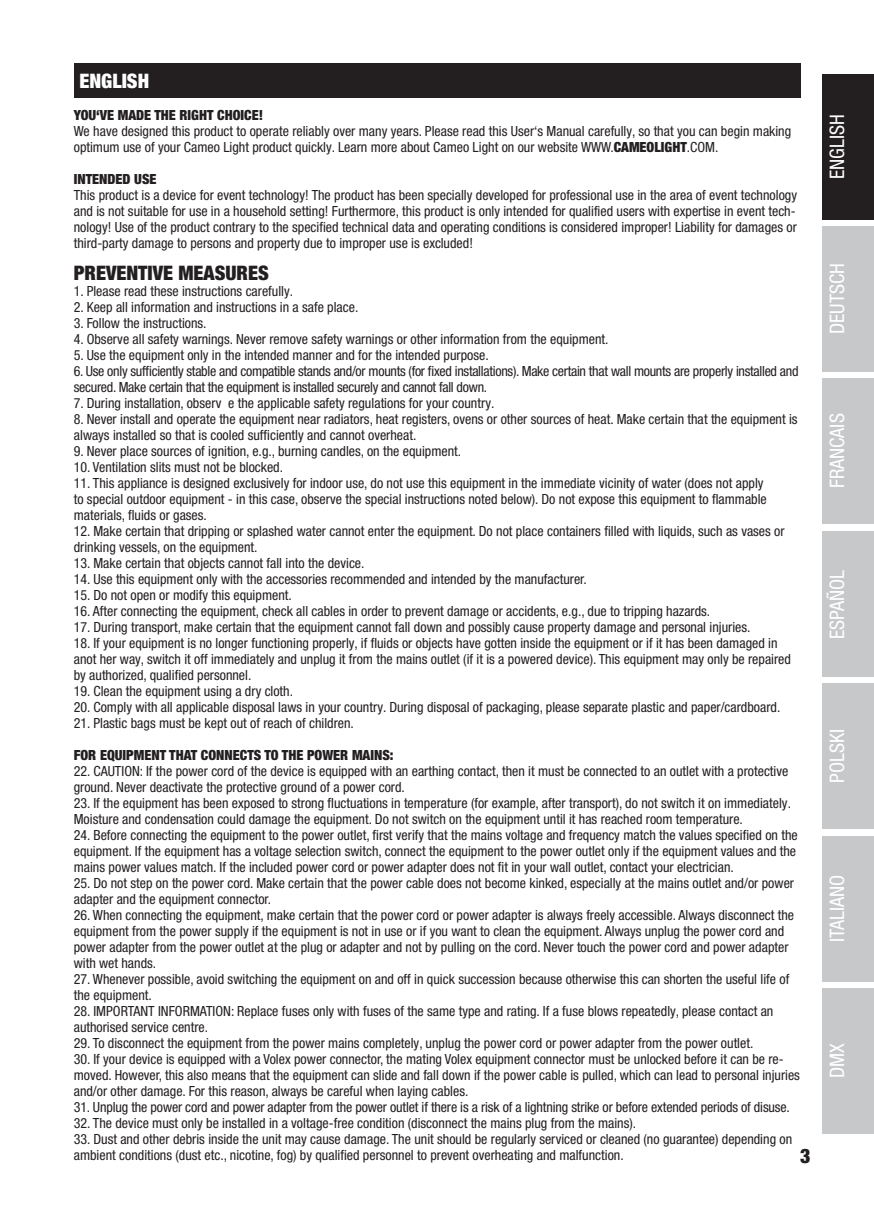
<style>
.page{position:relative;width:874px;height:1225px;background:#fff}
.page>*{position:absolute;margin:0;border:0;box-sizing:border-box;transform-origin:0 0}
.t1{font:condensed 20px "Helvetica Neue LT Std";color:#fff}
.t2{font:900 condensed 20px "Helvetica Neue LT Pro";color:#231f20}
.t3{font:900 condensed 20px "Helvetica Neue LT Pro";color:#fff}
.t4{font:900 condensed 20px "Helvetica Neue LT Std";color:#231f20}
.t5{font:condensed 14px/16px "Helvetica Neue LT Pro";color:#231f20}
.t6{font:condensed 14px/16px "Helvetica Neue LT Pro";letter-spacing:-.02em;color:#231f20}
.t7{font:900 condensed 14px "Helvetica Neue LT Pro";color:#231f20}
.s1{font-weight:900}
</style>
<div class="page">
<div style="left:821px;top:988px;width:52px;height:146px;background:#c7c8ca"></div>
<div style="left:821px;top:74px;width:52px;height:145px;background:#231f20"></div>
<div style="left:821px;top:226px;width:52px;height:145px;background:#c7c8ca"></div>
<div style="left:821px;top:378px;width:52px;height:146px;background:#c7c8ca"></div>
<div style="left:821px;top:531px;width:52px;height:146px;background:#c7c8ca"></div>
<div style="left:821px;top:683px;width:52px;height:146px;background:#c7c8ca"></div>
<div style="left:821px;top:836px;width:52px;height:145px;background:#c7c8ca"></div>
<div style="left:74px;top:63px;width:725px;height:35px;background:#231f20"></div>
<h1 class="t3" style="left:79px;top:69px;width:71px">ENGLISH</h1>
<p class="t7" style="left:74px;top:107px;width:191px">YOU‘VE MADE THE RIGHT CHOICE!</p>
<p class="t5" style="left:74px;top:123px;width:718px">We have designed this product to operate reliably over many years. Please read this User‘s Manual carefully, so that you can begin making optimum use of your Cameo Light product quickly. Learn more about Cameo Light on our website WWW.<span class="s1">CAMEOLIGHT</span>.COM.</p>
<p class="t7" style="left:74px;top:171px;width:84px">INTENDED USE</p>
<p class="t5" style="left:74px;top:187px;width:724px;text-align:justify">This product is a device for event technology! The product has been specially developed for professional use in the area of event technology and is not suitable for use in a household setting! Furthermore, this product is only intended for qualified users with expertise in event tech&shy;nology! Use of the product contrary to the specified technical data and operating conditions is considered improper! Liability for damages or third-party damage to persons and property due to improper use is excluded!</p>
<h1 class="t2" style="left:74px;top:261px;width:196px">PREVENTIVE MEASURES</h1>
<p class="t5" style="left:74px;top:283px;width:221px">1. Please read these instructions carefully.</p>
<p class="t5" style="left:74px;top:299px;width:286px">2. Keep all information and instructions in a safe place.</p>
<p class="t5" style="left:74px;top:315px;width:134px">3. Follow the instructions.</p>
<p class="t5" style="left:74px;top:331px;width:536px">4. Observe all safety warnings. Never remove safety warnings or other information from the equipment.</p>
<p class="t5" style="left:74px;top:347px;width:416px">5. Use the equipment only in the intended manner and for the intended purpose.</p>
<p class="t6" style="left:74px;top:363px;width:725px">6. Use only sufficiently stable and compatible stands and/or mounts (for fixed installations). Make certain that wall mounts are properly installed and secured. Make certain that the equipment is installed securely and cannot fall down.</p>
<p class="t5" style="left:74px;top:395px;width:422px">7. During installation, observ e the applicable safety regulations for your country.</p>
<p class="t5" style="left:74px;top:411px;width:725px">8. Never install and operate the equipment near radiators, heat registers, ovens or other sources of heat. Make certain that the equipment is always installed so that is cooled sufficiently and cannot overheat.</p>
<p class="t5" style="left:74px;top:443px;width:389px">9. Never place sources of ignition, e.g., burning candles, on the equipment.</p>
<p class="t5" style="left:74px;top:459px;width:211px">10. Ventilation slits must not be blocked.</p>
<p class="t5" style="left:74px;top:475px;width:694px">11. This appliance is designed exclusively for indoor use, do not use this equipment in the immediate vicinity of water (does not apply to special outdoor equipment - in this case, observe the special instructions noted below). Do not expose this equipment to flammable materials, fluids or gases.</p>
<p class="t5" style="left:74px;top:523px;width:712px">12. Make certain that dripping or splashed water cannot enter the equipment. Do not place containers filled with liquids, such as vases or drinking vessels, on the equipment.</p>
<p class="t5" style="left:74px;top:555px;width:292px">13. Make certain that objects cannot fall into the device.</p>
<p class="t5" style="left:74px;top:571px;width:514px">14. Use this equipment only with the accessories recommended and intended by the manufacturer.</p>
<p class="t5" style="left:74px;top:587px;width:219px">15. Do not open or modify this equipment.</p>
<p class="t5" style="left:74px;top:603px;width:637px">16. After connecting the equipment, check all cables in order to prevent damage or accidents, e.g., due to tripping hazards.</p>
<p class="t5" style="left:74px;top:619px;width:678px">17. During transport, make certain that the equipment cannot fall down and possibly cause property damage and personal injuries.</p>
<p class="t5" style="left:74px;top:635px;width:718px">18. If your equipment is no longer functioning properly, if fluids or objects have gotten inside the equipment or if it has been damaged in anot her way, switch it off immediately and unplug it from the mains outlet (if it is a powered device). This equipment may only be repaired by authorized, qualified personnel.</p>
<p class="t5" style="left:74px;top:683px;width:221px">19. Clean the equipment using a dry cloth.</p>
<p class="t5" style="left:74px;top:699px;width:707px">20. Comply with all applicable disposal laws in your country. During disposal of packaging, please separate plastic and paper/cardboard.</p>
<p class="t5" style="left:74px;top:715px;width:281px">21. Plastic bags must be kept out of reach of children.</p>
<p class="t7" style="left:74px;top:747px;width:321px">FOR EQUIPMENT THAT CONNECTS TO THE POWER MAINS:</p>
<p class="t5" style="left:74px;top:763px;width:715px">22. CAUTION: If the power cord of the device is equipped with an earthing contact, then it must be connected to an outlet with a protective ground. Never deactivate the protective ground of a power cord.</p>
<p class="t5" style="left:74px;top:795px;width:718px">23. If the equipment has been exposed to strong fluctuations in temperature (for example, after transport), do not switch it on immediately.<br>Moisture and condensation could damage the equipment. Do not switch on the equipment until it has reached room temperature.</p>
<p class="t5" style="left:74px;top:827px;width:725px;text-align:justify">24. Before connecting the equipment to the power outlet, first verify that the mains voltage and frequency match the values specified on the equipment. If the equipment has a voltage selection switch, connect the equipment to the power outlet only if the equipment values and the mains power values match. If the included power cord or power adapter does not fit in your wall outlet, contact your electrician.</p>
<p class="t5" style="left:74px;top:875px;width:721px">25. Do not step on the power cord. Make certain that the power cable does not become kinked, especially at the mains outlet and/or power adapter and the equipment connector.</p>
<p class="t5" style="left:74px;top:907px;width:721px">26. When connecting the equipment, make certain that the power cord or power adapter is always freely accessible. Always disconnect the equipment from the power supply if the equipment is not in use or if you want to clean the equipment. Always unplug the power cord and power adapter from the power outlet at the plug or adapter and not by pulling on the cord. Never touch the power cord and power adapter with wet hands.</p>
<p class="t5" style="left:74px;top:971px;width:716px">27. Whenever possible, avoid switching the equipment on and off in quick succession because otherwise this can shorten the useful life of the equipment.</p>
<p class="t5" style="left:74px;top:1003px;width:700px">28. IMPORTANT INFORMATION: Replace fuses only with fuses of the same type and rating. If a fuse blows repeatedly, please contact an authorised service centre.</p>
<p class="t5" style="left:74px;top:1035px;width:680px">29. To disconnect the equipment from the power mains completely, unplug the power cord or power adapter from the power outlet.</p>
<p class="t5" style="left:74px;top:1051px;width:727px">30. If your device is equipped with a Volex power connector, the mating Volex equipment connector must be unlocked before it can be re&shy;moved. However, this also means that the equipment can slide and fall down if the power cable is pulled, which can lead to personal injuries and/or other damage. For this reason, always be careful when laying cables.</p>
<p class="t5" style="left:74px;top:1099px;width:717px">31. Unplug the power cord and power adapter from the power outlet if there is a risk of a lightning strike or before extended periods of disuse.</p>
<p class="t5" style="left:74px;top:1115px;width:563px">32. The device must only be installed in a voltage-free condition (disconnect the mains plug from the mains).</p>
<p class="t5" style="left:74px;top:1131px;width:719px">33. Dust and other debris inside the unit may cause damage. The unit should be regularly serviced or cleaned (no guarantee) depending on ambient conditions (dust etc., nicotine, fog) by qualified personnel to prevent overheating and malfunction.</p>
<h1 class="t4" style="left:799px;top:1143px;width:12px">3</h1>
<h1 class="t1" style="left:824px;top:179px;width:66px;rotate:-90deg">ENGLISH</h1>
<h1 class="t1" style="left:824px;top:334px;width:73px;rotate:-90deg">DEUTSCH</h1>
<h1 class="t1" style="left:824px;top:488px;width:76px;rotate:-90deg">FRANCAIS</h1>
<h1 class="t1" style="left:825px;top:639px;width:71px;rotate:-90deg">ESPAÑOL</h1>
<h1 class="t1" style="left:825px;top:783px;width:55px;rotate:-90deg">POLSKI</h1>
<h1 class="t1" style="left:825px;top:942px;width:69px;rotate:-90deg">ITALIANO</h1>
<h1 class="t1" style="left:825px;top:1078px;width:36px;rotate:-90deg">DMX</h1>
</div>
